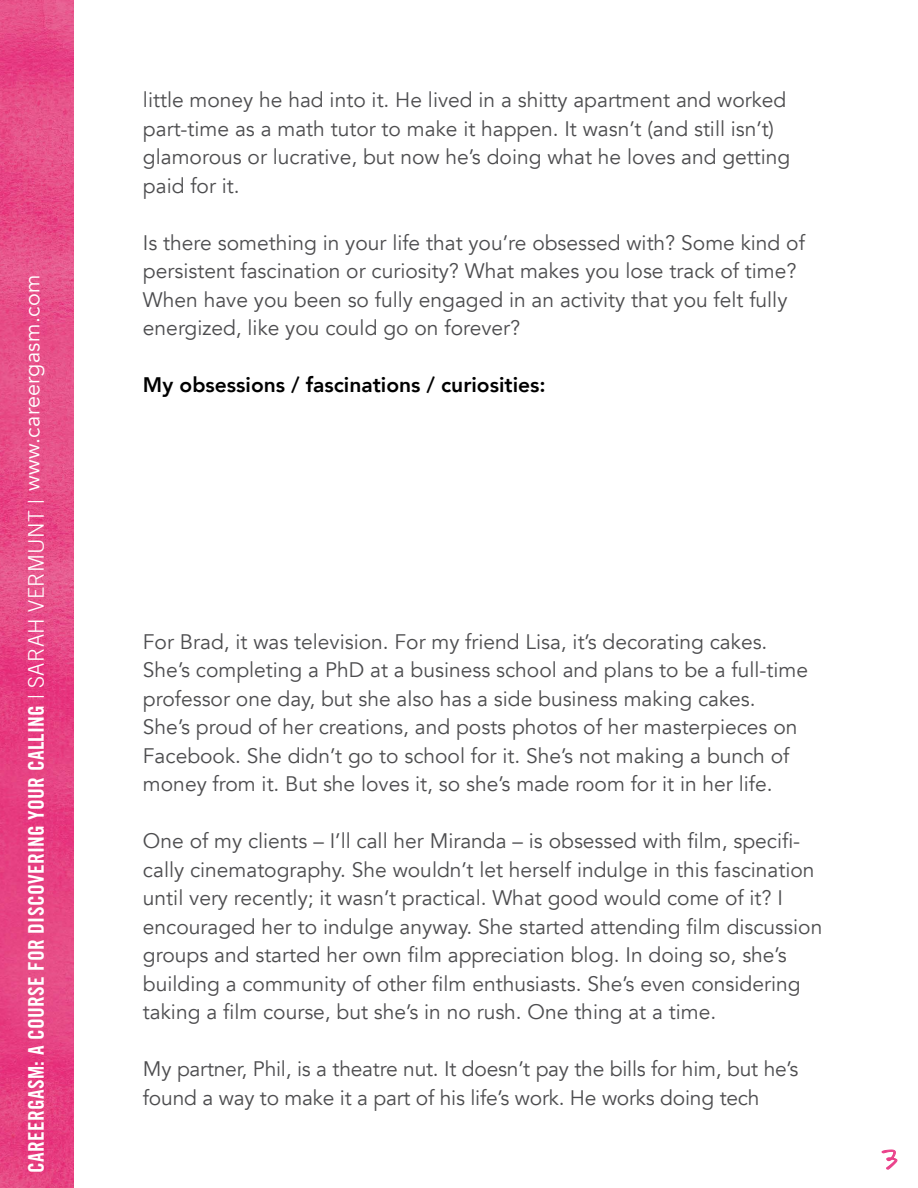
<style>
.page{position:relative;width:918px;height:1188px;background:#fff}
.page>*{position:absolute;margin:0;border:0;box-sizing:border-box;transform-origin:0 0}
.t1{font:27px "Coral";color:#ea3f89}
.t2{font:21.6px "Trade Gothic LT Bold Cond Twenty";letter-spacing:.015em;color:#fff}
.t3{font:21.6px "Avenir";letter-spacing:.015em;color:#fff}
.t4{font:21px/28.5px "Avenir";color:#4d4d4f}
.t5{font:800 21px "Avenir";color:#000}
.s1{font-family:"Trade Gothic LT";font-weight:300}
</style>
<div class="page">
<svg style="left:882px;top:1150px;width:16px;height:20px"></svg>
<img style="left:0;top:0;width:74px;height:1188px">
<p class="t3" style="left:19px;top:490px;width:217px;rotate:-90deg">www.careergasm.com</p>
<p class="t2" style="left:23px;top:1173px;width:676px;rotate:-90deg">CAREERGASM: A COURSE FOR DISCOVERING YOUR CALLING <span class="s1">| SARAH VERMUNT |</span></p>
<p class="t4" style="left:143px;top:86px;width:649px">little money he had into it. He lived in a shitty apartment and worked part-time as a math tutor to make it happen. It wasn’t (and still isn’t) glamorous or lucrative, but now he’s doing what he loves and getting paid for it.</p>
<p class="t4" style="left:143px;top:229px;width:664px">Is there something in your life that you’re obsessed with? Some kind of persistent fascination or curiosity? What makes you lose track of time?<br>When have you been so fully engaged in an activity that you felt fully energized, like you could go on forever?</p>
<p class="t5" style="left:143px;top:369px;width:404px">My obsessions / fascinations / curiosities:</p>
<p class="t4" style="left:143px;top:628px;width:667px">For Brad, it was television. For my friend Lisa, it’s decorating cakes.<br>She’s completing a PhD at a business school and plans to be a full-time professor one day, but she also has a side business making cakes.<br>She’s proud of her creations, and posts photos of her masterpieces on Facebook. She didn’t go to school for it. She’s not making a bunch of money from it. But she loves it, so she’s made room for it in her life.</p>
<p class="t4" style="left:143px;top:827px;width:681px">One of my clients – I’ll call her Miranda – is obsessed with film, specifi&shy;cally cinematography. She wouldn’t let herself indulge in this fascination until very recently; it wasn’t practical. What good would come of it? I encouraged her to indulge anyway. She started attending film discussion groups and started her own film appreciation blog. In doing so, she’s building a community of other film enthusiasts. She’s even considering taking a film course, but she’s in no rush. One thing at a time.</p>
<p class="t4" style="left:143px;top:1055px;width:657px">My partner, Phil, is a theatre nut. It doesn’t pay the bills for him, but he’s found a way to make it a part of his life’s work. He works doing tech</p>
<p class="t1" style="left:882px;top:1142px;width:17px">3</p>
</div>
